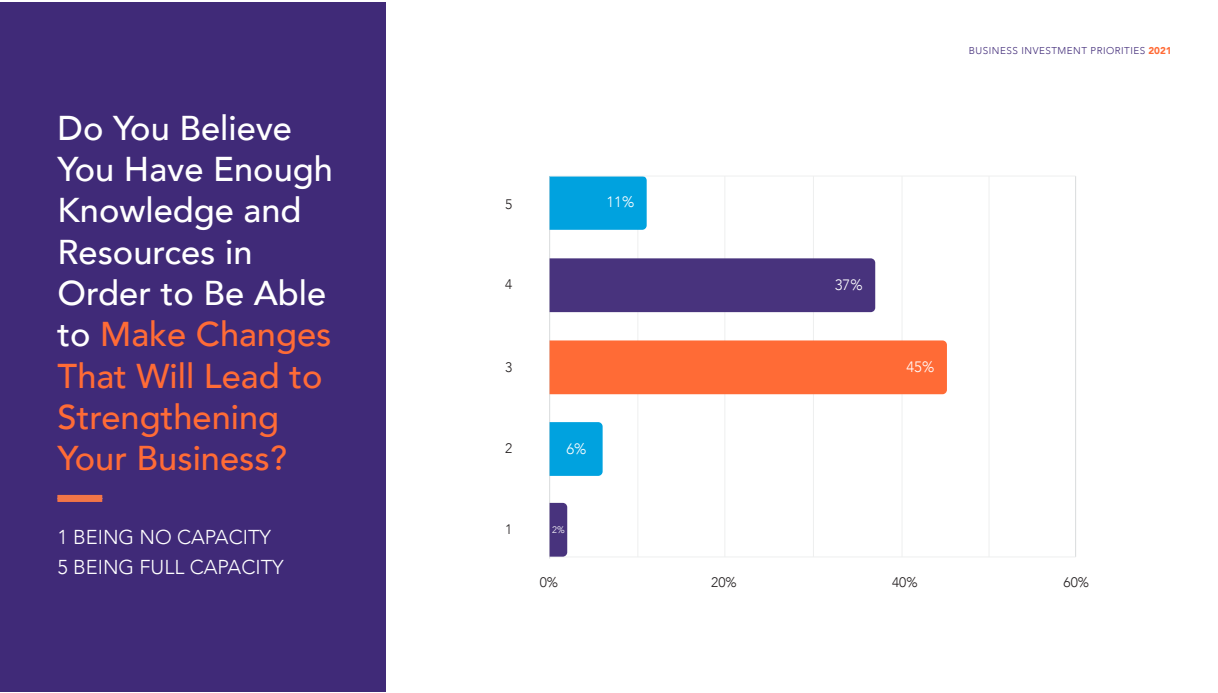
<style>
.page{position:relative;width:1218px;height:693px;background:#fff}
.page>*{position:absolute;margin:0;border:0;box-sizing:border-box;transform-origin:0 0}
.t1{font:500 34.38px/41.2px "Avenir";color:#fff}
.t2{font:300 20.06px/30px "Avenir";color:#fff}
.t3{font:300 15px "Avenir";color:#fff}
.t4{font:300 13.75px "Avenir";color:#231f20}
.t5{font:300 9.88px "Avenir";letter-spacing:.05em;color:#402a78}
.t6{font:300 9.38px "Avenir";color:#fff}
.s1{color:#ff6b36}
.s2{font-weight:900;color:#ff6b36}
</style>
<div class="page">
<div style="left:0;top:2px;width:385px;height:689px;background:#402a78"></div>
<div style="left:58px;top:495px;width:44px;height:7px;background:#f27547"></div>
<hr style="left:549px;top:176px;width:1px;height:382px;background:#d9dbdc">
<hr style="left:725px;top:176px;width:1px;height:381px;background:#eeefef">
<hr style="left:638px;top:176px;width:1px;height:381px;background:#eeefef">
<hr style="left:813px;top:176px;width:1px;height:381px;background:#eeefef">
<hr style="left:989px;top:176px;width:1px;height:381px;background:#eeefef">
<hr style="left:902px;top:176px;width:1px;height:381px;background:#eeefef">
<hr style="left:1075px;top:176px;width:1px;height:381px;background:#d9dbdc">
<hr style="left:549px;top:557px;width:526px;height:1px;background:#eeefef">
<svg style="left:549px;top:503px;width:18px;height:53px"></svg>
<div style="left:549px;top:422px;width:53px;height:54px;background:#00a2df"></div>
<div style="left:549px;top:340px;width:398px;height:54px;background:#ff6b36"></div>
<div style="left:549px;top:258px;width:326px;height:54px;background:#48337d"></div>
<div style="left:549px;top:176px;width:98px;height:54px;background:#00a2df"></div>
<hr style="left:550px;top:176px;width:525px;height:1px;background:#eeefef">
<p class="t1" style="left:58px;top:105px;width:277px">Do You Believe<br>You Have Enough<br>Knowledge and<br>Resources in<br>Order to Be Able to <span class="s1">Make Changes<br>That Will Lead to<br>Strengthening<br>Your Business?</span></p>
<p class="t2" style="left:58px;top:522px;width:228px">1 BEING NO CAPACITY<br>5 BEING FULL CAPACITY</p>
<p class="t5" style="left:969px;top:45px;width:204px">BUSINESS INVESTMENT PRIORITIES <span class="s2">2021</span></p>
<p class="t4" style="left:505px;top:196px;width:9px">5</p>
<p class="t3" style="left:606px;top:193px;width:29px">11%</p>
<p class="t4" style="left:505px;top:276px;width:9px">4</p>
<p class="t3" style="left:835px;top:276px;width:29px">37%</p>
<p class="t4" style="left:505px;top:358px;width:9px">3</p>
<p class="t3" style="left:906px;top:358px;width:29px">45%</p>
<p class="t4" style="left:505px;top:440px;width:9px">2</p>
<p class="t3" style="left:566px;top:439px;width:22px">6%</p>
<p class="t4" style="left:505px;top:521px;width:9px">1</p>
<p class="t6" style="left:552px;top:524px;width:14px">2%</p>
<p class="t4" style="left:540px;top:573px;width:20px">0%</p>
<p class="t4" style="left:711px;top:573px;width:27px">20%</p>
<p class="t4" style="left:892px;top:573px;width:27px">40%</p>
<p class="t4" style="left:1063px;top:573px;width:27px">60%</p>
</div>
